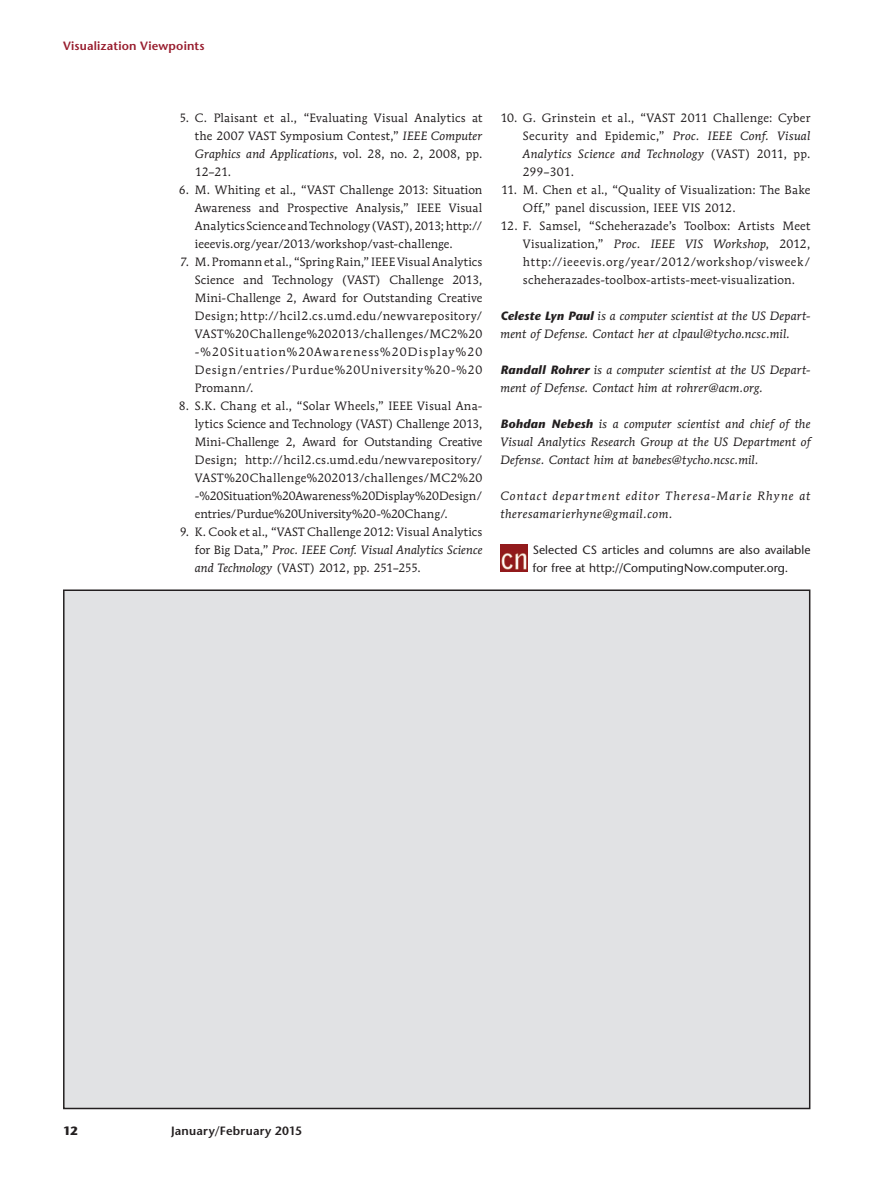
<style>
.page{position:relative;width:878px;height:1188px;background:#fff}
.page>*{position:absolute;margin:0;border:0;box-sizing:border-box;transform-origin:0 0}
.t1{font:12px/18px "Mendoza Roman Std";letter-spacing:.015em;color:#231f20;text-align:justify}
.t2{font:italic 12px/18px "Mendoza Roman Std";letter-spacing:.015em;color:#231f20}
.t3{font:500 12px/18px "Stone Sans Std";color:#231f20}
.t4{font:italic 12px/18px "Mendoza Roman Std";letter-spacing:.075em;color:#231f20}
.t5{font:600 12px "Stone Sans Std";letter-spacing:.015em;color:#981d2e}
.t6{font:600 12px "Stone Sans Std";letter-spacing:.02em;color:#231f20}
.t7{font:700 12px "Stone Sans Std";color:#231f20}
.s1{font-style:italic}
.s2{font-family:"Stone Sans Std";font-weight:700}
</style>
<div class="page">
<img style="left:500px;top:544px;width:28px;height:28px">
<div style="left:64px;top:590px;width:745px;height:518px;background:#e1e2e4"></div>
<p class="t5" style="left:63px;top:39px;width:143px">Visualization Viewpoints</p>
<p class="t1" style="left:195px;top:108px;width:289px;text-indent:-16px">5. C. Plaisant et al., “Evaluating Visual Analytics at the 2007 VAST Symposium Contest,” <span class="s1">IEEE Computer Graphics and Applications</span>, vol. 28, no. 2, 2008, pp.<br>12–21.</p>
<p class="t1" style="left:195px;top:180px;width:289px;text-indent:-16px">6. M. Whiting et al., “VAST Challenge 2013: Situation Awareness and Prospective Analysis,” IEEE Visual Analytics Science and Technology (VAST), 2013; http:// ieeevis.org/year/2013/workshop/vast-challenge.</p>
<p class="t1" style="left:195px;top:252px;width:289px;text-indent:-15px">7. M. Promann et al., “Spring Rain,” IEEE Visual Analytics Science and Technology (VAST) Challenge 2013, Mini-Challenge 2, Award for Outstanding Creative Design; http://hcil2.cs.umd.edu/newvarepository/ VAST%20Challenge%202013/challenges/MC2%20 -%20Situation%20Awareness%20Display%20<br>Design/entries/Purdue%20University%20-%20<br>Promann/.</p>
<p class="t1" style="left:195px;top:396px;width:289px;text-indent:-16px">8. S.K. Chang et al., “Solar Wheels,” IEEE Visual Ana&shy;lytics Science and Technology (VAST) Challenge 2013, Mini-Challenge 2, Award for Outstanding Creative Design; http://hcil2.cs.umd.edu/newvarepository/ VAST%20Challenge%202013/challenges/MC2%20 -%20Situation%20Awareness%20Display%20Design/ entries/Purdue%20University%20-%20Chang/.</p>
<p class="t1" style="left:195px;top:522px;width:289px;text-indent:-15px">9. K. Cook et al., “VAST Challenge 2012: Visual Analytics for Big Data,” <span class="s1">Proc. IEEE Conf. Visual Analytics Science and Technology</span> (VAST) 2012, pp. 251–255.</p>
<p class="t1" style="left:523px;top:108px;width:289px;text-indent:-22px">10. G. Grinstein et al., “VAST 2011 Challenge: Cyber Security and Epidemic,” <span class="s1">Proc. IEEE Conf. Visual Analytics Science and Technology</span> (VAST) 2011, pp.<br>299–301.</p>
<p class="t1" style="left:523px;top:180px;width:289px;text-indent:-22px">11. M. Chen et al., “Quality of Visualization: The Bake<br>Off,” panel discussion, IEEE VIS 2012.</p>
<p class="t1" style="left:523px;top:216px;width:289px;text-indent:-22px">12. F. Samsel, “Scheherazade’s Toolbox: Artists Meet Visualization,” <span class="s1">Proc. IEEE VIS Workshop</span>, 2012, http://ieeevis.org/year/2012/workshop/visweek/ scheherazades-toolbox-artists-meet-visualization.</p>
<p class="t2" style="left:500px;top:306px;width:311px"><span class="s2">Celeste Lyn Paul</span> is a computer scientist at the US Depart&shy;ment of Defense. Contact her at clpaul@tycho.ncsc.mil.</p>
<p class="t2" style="left:500px;top:360px;width:311px"><span class="s2">Randall Rohrer</span> is a computer scientist at the US Depart&shy;ment of Defense. Contact him at rohrer@acm.org.</p>
<p class="t2" style="left:500px;top:414px;width:311px;text-align:justify"><span class="s2">Bohdan Nebesh</span> is a computer scientist and chief of the Visual Analytics Research Group at the US Department of Defense. Contact him at banebes@tycho.ncsc.mil.</p>
<p class="t4" style="left:500px;top:486px;width:311px">Contact department editor Theresa-Marie Rhyne at theresamarierhyne@gmail.com.</p>
<p class="t3" style="left:533px;top:540px;width:279px">Selected CS articles and columns are also available for free at http://ComputingNow.computer.org.</p>
<p class="t7" style="left:63px;top:1123px;width:16px">12</p>
<p class="t6" style="left:171px;top:1123px;width:132px">January/February 2015</p>
</div>
